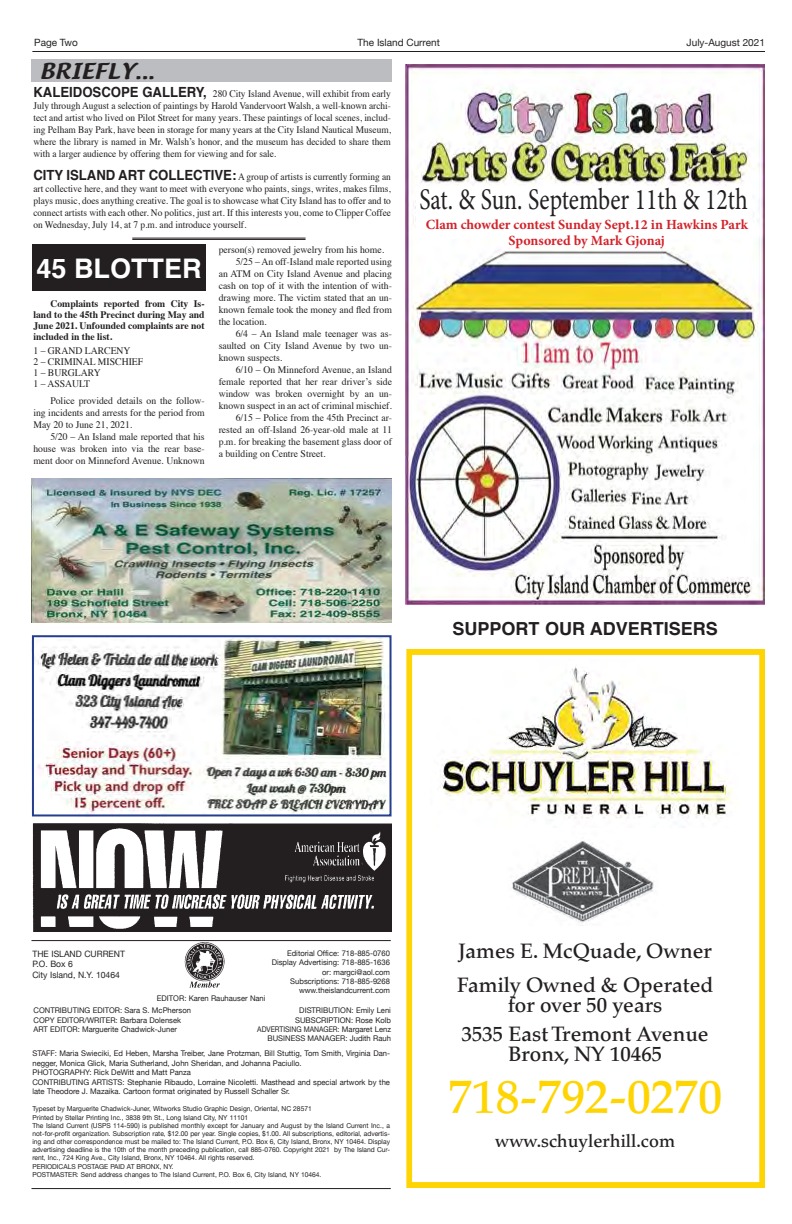
<style>
.page{position:relative;width:792px;height:1224px;background:#fff}
.page>*{position:absolute;margin:0;border:0;box-sizing:border-box;transform-origin:0 0}
.t1{font:500 48px "Palatino";color:#fed503}
.t2{font:30px "Minion Pro";color:#231f20;scale:.79 1}
.t3{font:700 27px "Helvetica";color:#fff}
.t4{font:500 21px/33.5px "Palatino";color:#231f20}
.t5{font:19px "Textile";color:#231f20;scale:1.18 1}
.t6{font:700 18px "Helvetica";color:#231f20}
.t7{font:500 18px "Palatino";color:#231f20}
.t8{font:700 14px/16.8px "Minion Pro";color:#d1232a;text-align:center}
.t9{font:10px/12px "Times";color:#231f20;text-align:justify}
.t10{font:10px/12px "Times";color:#231f20;text-align:justify;scale:.94 1}
.t11{font:700 10px/11px "Times";color:#231f20;text-align:justify}
.t12{font:10px "Helvetica Neue";color:#231f20}
.t13{font:8.8px/10.5px "Helvetica Neue";color:#231f20}
.t14{font:7.8px/9.4px "Helvetica Neue";color:#231f20}
.t15{font:6.8px/8.2px "Helvetica Neue";color:#231f20}
.s1{font-family:"Helvetica";font-weight:700;font-size:14px}
</style>
<div class="page">
<hr style="left:32px;top:51px;width:733px;height:1px;background:#231f20">
<div style="left:32px;top:60px;width:360px;height:22px;background:#bcbdc0"></div>
<img style="left:173px;top:941px;width:61px;height:47px">
<hr style="left:32px;top:1188px;width:359px;height:1px;background:#231f20">
<hr style="left:32px;top:940px;width:359px;height:1px;background:#231f20">
<div style="left:32px;top:245px;width:174px;height:46px;background:#231f20"></div>
<hr style="left:132px;top:238px;width:174px;height:1px;background:#231f20">
<hr style="left:132px;top:239px;width:174px;height:1px;background:#231f20">
<img style="left:441px;top:666px;width:292px;height:153px">
<div style="left:406px;top:649px;width:359px;height:539px;border:6px solid #fed503"></div>
<img style="left:512px;top:841px;width:142px;height:82px">
<img style="left:405px;top:65px;width:360px;height:540px">
<div style="left:416px;top:187px;width:335px;height:52px;background:#fff"></div>
<img style="left:38px;top:638px;width:351px;height:175px">
<div style="left:32px;top:635px;width:360px;height:181px;border:2px solid #253f8e"></div>
<img style="left:38px;top:639px;width:182px;height:102px">
<img style="left:32px;top:478px;width:360px;height:145px">
<img style="left:32px;top:824px;width:360px;height:108px">
<p class="t12" style="left:34px;top:35px;width:45px">Page Two</p>
<p class="t12" style="left:358px;top:35px;width:84px">The Island Current</p>
<p class="t12" style="left:687px;top:35px;width:80px">July-August 2021</p>
<h3 class="t5" style="left:40px;top:57px;width:99px">BRIEFLY...</h3>
<p class="t10" style="left:33px;top:87px;width:382px"><span class="s1">KALEIDOSCOPE GALLERY,</span> 280 City Island Avenue, will exhibit from early July through August a selection of paintings by Harold Vandervoort Walsh, a well-known archi&shy;tect and artist who lived on Pilot Street for many years. These paintings of local scenes, includ&shy;ing Pelham Bay Park, have been in storage for many years at the City Island Nautical Museum, where the library is named in Mr. Walsh’s honor, and the museum has decided to share them with a larger audience by offering them for viewing and for sale.</p>
<p class="t10" style="left:33px;top:170px;width:382px"><span class="s1">CITY ISLAND ART COLLECTIVE:</span> A group of artists is currently forming an art collective here, and they want to meet with everyone who paints, sings, writes, makes films, plays music, does anything creative. The goal is to showcase what City Island has to offer and to connect artists with each other. No politics, just art. If this interests you, come to Clipper Coffee on Wednesday, July 14, at 7 p.m. and introduce yourself.</p>
<h3 class="t3" style="left:37px;top:247px;width:167px">45 BLOTTER</h3>
<p class="t11" style="left:33px;top:297px;width:173px;text-indent:17px">Complaints reported from City Is&shy;land to the 45th Precinct during May and June 2021. Unfounded complaints are not included in the list.</p>
<p class="t9" style="left:33px;top:344px;width:111px;line-height:11px;text-align:left">1 – GRAND LARCENY<br>2 – CRIMINAL MISCHIEF<br>1 – BURGLARY<br>1 – ASSAULT</p>
<p class="t9" style="left:33px;top:393px;width:173px;text-indent:17px">Police provided details on the follow&shy;ing incidents and arrests for the period from May 20 to June 21, 2021.</p>
<p class="t9" style="left:33px;top:429px;width:173px;text-indent:17px">5/20 – An Island male reported that his house was broken into via the rear base&shy;ment door on Minneford Avenue. Unknown</p>
<p class="t9" style="left:219px;top:243px;width:167px">person(s) removed jewelry from his home.</p>
<p class="t9" style="left:236px;top:255px;width:158px">5/25 – An off-Island male reported using</p>
<p class="t9" style="left:219px;top:267px;width:175px">an ATM on City Island Avenue and placing</p>
<p class="t9" style="left:219px;top:279px;width:175px">cash on top of it with the intention of with-</p>
<p class="t9" style="left:219px;top:291px;width:175px">drawing more. The victim stated that an un-</p>
<p class="t9" style="left:219px;top:303px;width:175px">known female took the money and fled from</p>
<p class="t9" style="left:219px;top:315px;width:49px">the location.</p>
<p class="t9" style="left:236px;top:327px;width:158px">6/4 – An Island male teenager was as-</p>
<p class="t9" style="left:219px;top:339px;width:175px">saulted on City Island Avenue by two un-</p>
<p class="t9" style="left:219px;top:351px;width:65px">known suspects.</p>
<p class="t9" style="left:236px;top:363px;width:158px">6/10 – On Minneford Avenue, an Island</p>
<p class="t9" style="left:219px;top:375px;width:175px">female reported that her rear driver’s side</p>
<p class="t9" style="left:219px;top:387px;width:175px">window was broken overnight by an un-</p>
<p class="t9" style="left:219px;top:399px;width:175px">known suspect in an act of criminal mischief.</p>
<p class="t9" style="left:236px;top:411px;width:158px">6/15 – Police from the 45th Precinct ar-</p>
<p class="t9" style="left:219px;top:423px;width:175px">rested an off-Island 26-year-old male at 11</p>
<p class="t9" style="left:219px;top:435px;width:175px">p.m. for breaking the basement glass door of</p>
<p class="t9" style="left:219px;top:447px;width:108px">a building on Centre Street.</p>
<h2 class="t2" style="left:419px;top:179px;width:417px">Sat. &amp; Sun. September 11th &amp; 12th</h2>
<h3 class="t8" style="left:426px;top:216px;width:324px">Clam chowder contest Sunday Sept.12 in Hawkins Park<br>Sponsored by Mark Gjonaj</h3>
<h3 class="t6" style="left:453px;top:614px;width:267px">SUPPORT OUR ADVERTISERS</h3>
<p class="t13" style="left:32px;top:949px;width:94px">THE ISLAND CURRENT<br>P.O. Box 6<br>City Island, N.Y. 10464</p>
<p class="t14" style="left:272px;top:949px;width:120px;text-align:right">Editorial Office: 718-885-0760<br>Display Advertising: 718-885-1636 or: margci@aol.com<br>Subscriptions: 718-885-9268 www.theislandcurrent.com</p>
<p class="t14" style="left:157px;top:994px;width:110px">EDITOR: Karen Rauhauser Nani</p>
<p class="t14" style="left:257px;top:1006px;width:135px;text-align:right">DISTRIBUTION: Emily Leni<br>SUBSCRIPTION: Rose Kolb<br>ADVERTISING MANAGER: Margaret Lenz<br>BUSINESS MANAGER: Judith Rauh</p>
<p class="t14" style="left:32px;top:1049px;width:359px">STAFF: Maria Swieciki, Ed Heben, Marsha Treiber, Jane Protzman, Bill Stuttig, Tom Smith, Virginia Dan&shy;negger, Monica Glick, Maria Sutherland, John Sheridan, and Johanna Paciullo.<br>PHOTOGRAPHY: Rick DeWitt and Matt Panza<br>CONTRIBUTING ARTISTS: Stephanie Ribaudo, Lorraine Nicoletti. Masthead and special artwork by the late Theodore J. Mazaika. Cartoon format originated by Russell Schaller Sr.</p>
<p class="t15" style="left:32px;top:1105px;width:359px">Typeset by Marguerite Chadwick-Juner, Witworks Studio Graphic Design, Oriental, NC 28571<br>Printed by Stellar Printing Inc., 3838 9th St., Long Island City, NY 11101<br>The Island Current (USPS 114-590) is published monthly except for January and August by the Island Current Inc., a not-for-profit organization. Subscription rate, $12.00 per year. Single copies, $1.00. All subscriptions, editorial, advertis&shy;ing and other correspondence must be mailed to: The Island Current, P.O. Box 6, City Island, Bronx, NY 10464. Display advertising deadline is the 10th of the month preceding publication, call 885-0760. Copyright 2021 by The Island Cur&shy;rent, Inc., 724 King Ave., City Island, Bronx, NY 10464. All rights reserved.<br>PERIODICALS POSTAGE PAID AT BRONX, NY.<br>POSTMASTER: Send address changes to The Island Current, P.O. Box 6, City Island, NY 10464.</p>
<p class="t14" style="left:34px;top:1006px;width:159px">CONTRIBUTING EDITOR: Sara S. McPherson<br>COPY EDITOR/WRITER: Barbara Dolensek<br>ART EDITOR: Marguerite Chadwick-Juner</p>
<h3 class="t4" style="left:457px;top:935px;width:257px">James E. McQuade, Owner<br>Family Owned &amp; Operated</h3>
<h3 class="t4" style="left:462px;top:991px;width:248px;line-height:29px;text-align:center">for over 50 years<br>3535 East Tremont Avenue</h3>
<h3 class="t4" style="left:508px;top:1037px;width:155px">Bronx, NY 10465</h3>
<h1 class="t1" style="left:448px;top:1069px;width:275px">718-792-0270</h1>
<h3 class="t7" style="left:495px;top:1130px;width:181px">www.schuylerhill.com</h3>
</div>
